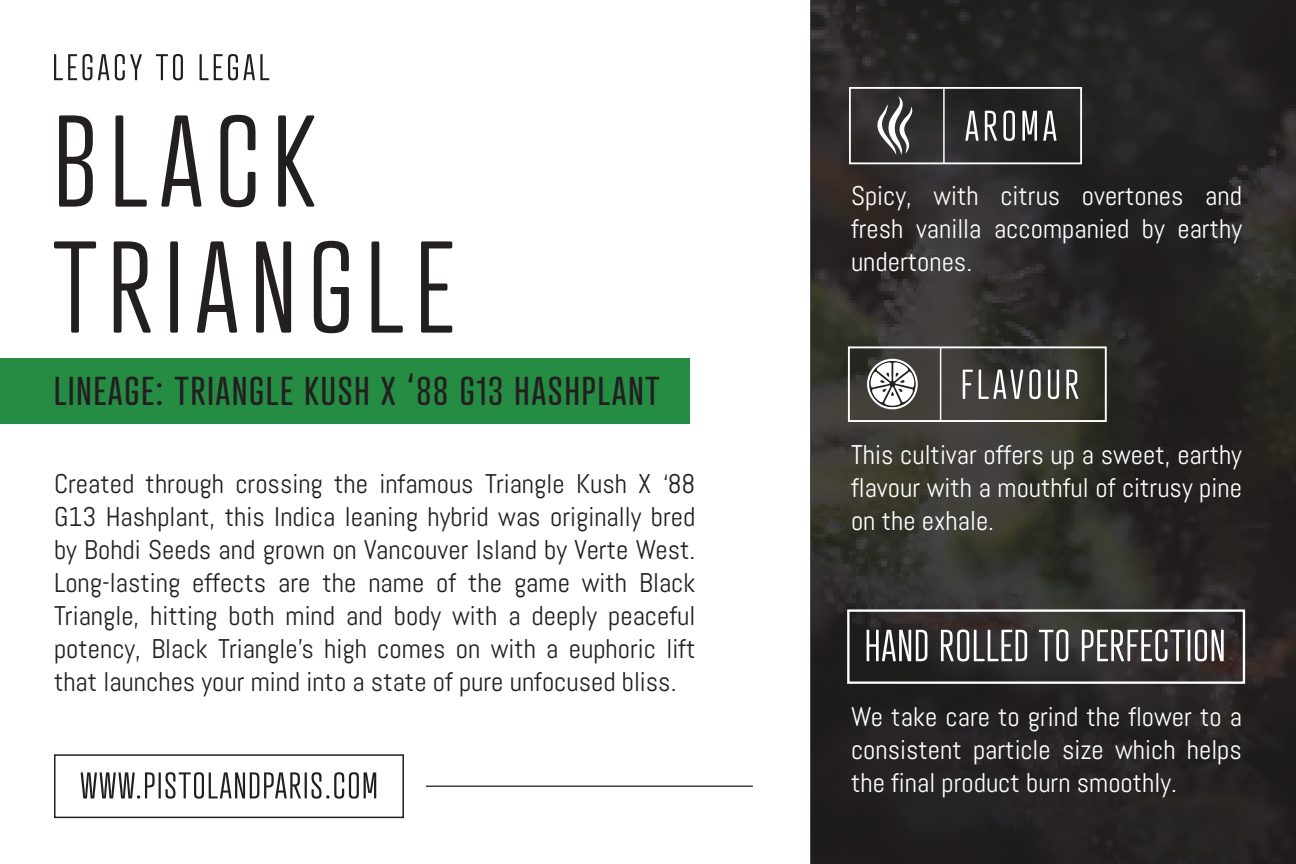
<style>
.page{position:relative;width:1296px;height:864px;background:#fff}
.page>*{position:absolute;margin:0;border:0;box-sizing:border-box;transform-origin:0 0}
.t1{font:300 126px/126px "Atrament";letter-spacing:.1em;color:#231f20}
.t2{font:39px "Atrament";letter-spacing:.05em;color:#231f20}
.t3{font:27px/33px "Abel";color:#231f20;text-align:justify}
.t4{font:27px/33px "Abel";color:#fff;text-align:justify}
</style>
<div class="page">
<svg style="left:810px;top:0;width:486px;height:864px;background:#2a2826"></svg>
<svg style="left:81px;top:772px;width:74px;height:27px"></svg>
<hr style="left:159px;top:772px;width:2px;height:26px;background:#231f20">
<svg style="left:165px;top:772px;width:136px;height:27px"></svg>
<hr style="left:305px;top:772px;width:2px;height:26px;background:#231f20">
<svg style="left:312px;top:772px;width:64px;height:27px"></svg>
<hr style="left:426px;top:786px;width:327px;height:1px;background:#231f20">
<div style="left:54px;top:754px;width:350px;height:64px;border:2px solid #231f20"></div>
<svg style="left:54px;top:54px;width:38px;height:26px"></svg>
<svg style="left:98px;top:54px;width:11px;height:26px"></svg>
<svg style="left:115px;top:54px;width:27px;height:26px"></svg>
<svg style="left:156px;top:54px;width:27px;height:26px"></svg>
<svg style="left:200px;top:54px;width:8px;height:26px"></svg>
<svg style="left:214px;top:54px;width:55px;height:26px"></svg>
<div style="left:0;top:359px;width:689px;height:65px;background:#258d43"></div>
<svg style="left:867px;top:630px;width:60px;height:31px"></svg>
<svg style="left:941px;top:630px;width:86px;height:31px"></svg>
<svg style="left:1039px;top:630px;width:29px;height:31px"></svg>
<svg style="left:1082px;top:630px;width:103px;height:31px"></svg>
<hr style="left:1188px;top:630px;width:2px;height:31px;background:#fff">
<svg style="left:1195px;top:630px;width:29px;height:31px"></svg>
<div style="left:847px;top:609px;width:398px;height:75px;border:2px solid #fff"></div>
<svg style="left:965px;top:111px;width:14px;height:30px"></svg>
<svg style="left:985px;top:111px;width:12px;height:30px"></svg>
<svg style="left:1003px;top:110px;width:12px;height:31px"></svg>
<svg style="left:1022px;top:111px;width:15px;height:30px"></svg>
<svg style="left:1043px;top:111px;width:14px;height:30px"></svg>
<hr style="left:943px;top:88px;width:2px;height:75px;background:#fff">
<div style="left:849px;top:87px;width:233px;height:77px;border:2px solid #fff"></div>
<svg style="left:876px;top:96px;width:37px;height:59px"></svg>
<svg style="left:963px;top:370px;width:10px;height:29px"></svg>
<svg style="left:979px;top:370px;width:44px;height:29px"></svg>
<svg style="left:1029px;top:369px;width:12px;height:30px"></svg>
<svg style="left:1048px;top:370px;width:11px;height:29px"></svg>
<svg style="left:1066px;top:370px;width:12px;height:29px"></svg>
<hr style="left:940px;top:347px;width:1px;height:74px;background:#fff">
<div style="left:848px;top:346px;width:259px;height:76px;border:2px solid #fff"></div>
<svg style="left:867px;top:359px;width:51px;height:50px"></svg>
<h1 class="t1" style="left:54px;top:98px;width:401px">BLACK<br>TRIANGLE</h1>
<h2 class="t2" style="left:54px;top:367px;width:607px">LINEAGE: TRIANGLE KUSH X ‘88 G13 HASHPLANT</h2>
<p class="t3" style="left:54px;top:467px;width:643px">Created through crossing the infamous Triangle Kush X ‘88<br>G13 Hashplant, this Indica leaning hybrid was originally bred by Bohdi Seeds and grown on Vancouver Island by Verte West.<br>Long-lasting effects are the name of the game with Black Triangle, hitting both mind and body with a deeply peaceful potency, Black Triangle’s high comes on with a euphoric lift that launches your mind into a state of pure unfocused bliss.</p>
<p class="t4" style="left:851px;top:179px;width:392px">Spicy, with citrus overtones and fresh vanilla accompanied by earthy undertones.</p>
<p class="t4" style="left:851px;top:438px;width:392px">This cultivar offers up a sweet, earthy flavour with a mouthful of citrusy pine on the exhale.</p>
<p class="t4" style="left:851px;top:700px;width:392px">We take care to grind the flower to a consistent particle size which helps the final product burn smoothly.</p>
</div>
